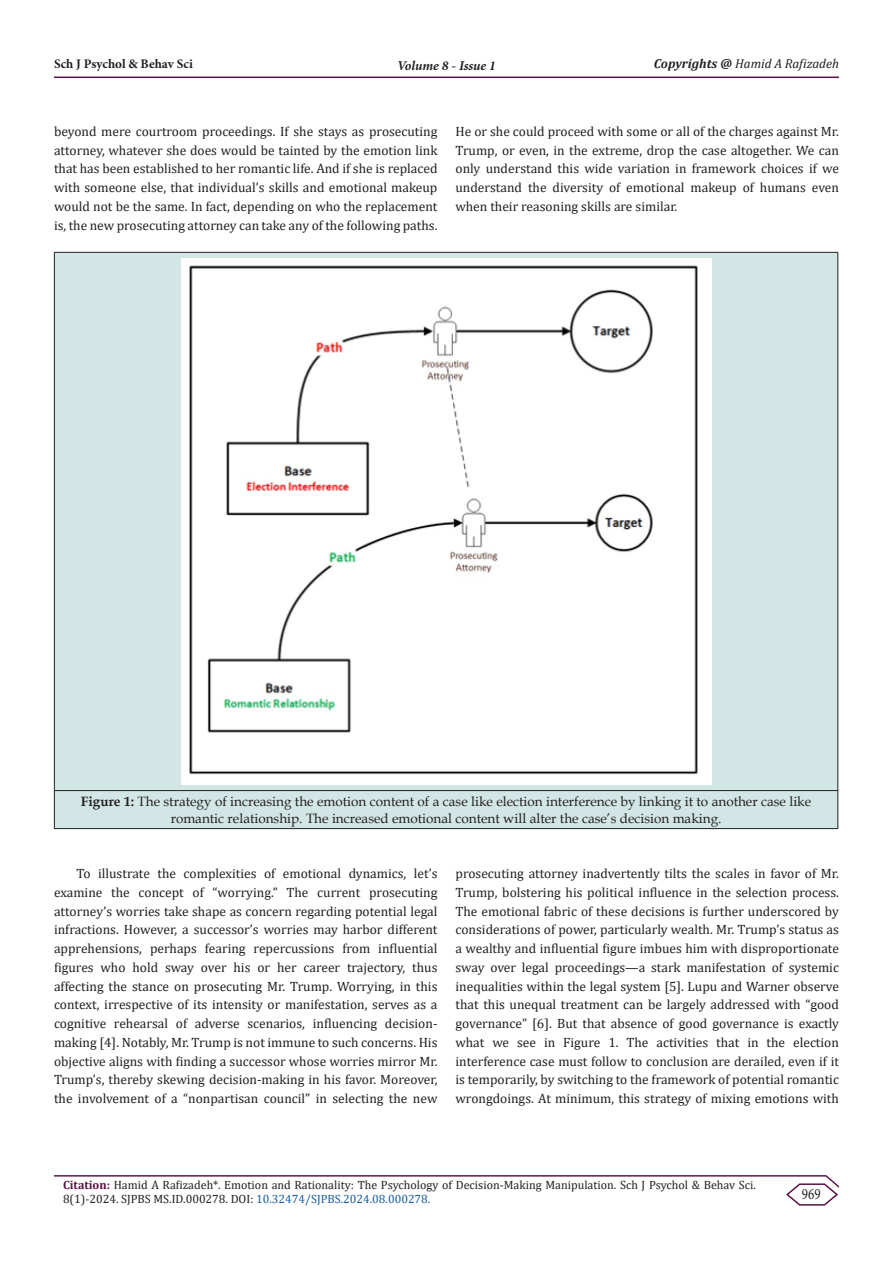
<style>
.page{position:relative;width:893px;height:1263px;background:#fff}
.page>*{position:absolute;margin:0;border:0;box-sizing:border-box;transform-origin:0 0}
.t1{font:15.75px "Minion Pro";color:#231f20;scale:.83 1}
.Normal__Web{font:13.5px/18.8px "Cambria";color:#231f20;text-align:justify}
.t2{font:13.5px/16.2px "Book Antiqua";color:#231f20;text-align:center}
.t3{font:italic 700 13.5px "Minion Pro";letter-spacing:-.005em;color:#231f20}
.t4{font:italic 13.05px "Cambria";color:#231f20}
.t5{font:700 13.05px "Minion Pro";color:#231f20}
.t6{font:12px/14.4px "Cambria";color:#231f20}
.s1{font-weight:700}
.s2{font-weight:700;color:#5c1043}
.s3{color:#175d9e}
</style>
<div class="page">
<hr style="left:54px;top:1175px;width:772px;height:1px;background:#5c1043">
<hr style="left:54px;top:77px;width:785px;height:1px;background:#5c1043">
<svg style="left:785px;top:1175px;width:54px;height:31px"></svg>
<div style="left:55px;top:253px;width:782px;height:575px;background:#d2e6e6"></div>
<hr style="left:54px;top:252px;width:784px;height:1px;background:#231f20">
<hr style="left:54px;top:253px;width:1px;height:537px;background:#231f20">
<hr style="left:837px;top:253px;width:1px;height:537px;background:#231f20">
<hr style="left:54px;top:790px;width:784px;height:1px;background:#231f20">
<hr style="left:54px;top:791px;width:1px;height:37px;background:#231f20">
<hr style="left:837px;top:791px;width:1px;height:37px;background:#231f20">
<hr style="left:54px;top:828px;width:784px;height:1px;background:#231f20">
<img style="left:181px;top:258px;width:530px;height:526px">
<p class="t5" style="left:54px;top:55px;width:140px">Sch J Psychol &amp; Behav Sci</p>
<p class="t3" style="left:397px;top:56px;width:100px">Volume 8 - Issue 1</p>
<p class="t4" style="left:654px;top:54px;width:187px"><span class="s1">Copyrights @</span> Hamid A Rafizadeh</p>
<p class="Normal__Web" style="left:54px;top:122px;width:385px">beyond mere courtroom proceedings. If she stays as prosecuting attorney, whatever she does would be tainted by the emotion link that has been established to her romantic life. And if she is replaced with someone else, that individual’s skills and emotional makeup would not be the same. In fact, depending on who the replacement is, the new prosecuting attorney can take any of the following paths.</p>
<p class="Normal__Web" style="left:455px;top:122px;width:385px">He or she could proceed with some or all of the charges against Mr.<br>Trump, or even, in the extreme, drop the case altogether. We can only understand this wide variation in framework choices if we understand the diversity of emotional makeup of humans even when their reasoning skills are similar.</p>
<p class="t2" style="left:81px;top:793px;width:732px"><span class="s1">Figure 1:</span> The strategy of increasing the emotion content of a case like election interference by linking it to another case like romantic relationship. The increased emotional content will alter the case’s decision making.</p>
<p class="Normal__Web" style="left:54px;top:864px;width:385px;text-indent:22px">To illustrate the complexities of emotional dynamics, let’s examine the concept of “worrying.” The current prosecuting attorney’s worries take shape as concern regarding potential legal infractions. However, a successor’s worries may harbor different apprehensions, perhaps fearing repercussions from influential figures who hold sway over his or her career trajectory, thus affecting the stance on prosecuting Mr. Trump. Worrying, in this context, irrespective of its intensity or manifestation, serves as a cognitive rehearsal of adverse scenarios, influencing decision&shy;making [4]. Notably, Mr. Trump is not immune to such concerns. His objective aligns with finding a successor whose worries mirror Mr.<br>Trump’s, thereby skewing decision-making in his favor. Moreover, the involvement of a “nonpartisan council” in selecting the new</p>
<p class="Normal__Web" style="left:455px;top:864px;width:385px">prosecuting attorney inadvertently tilts the scales in favor of Mr.<br>Trump, bolstering his political influence in the selection process.<br>The emotional fabric of these decisions is further underscored by considerations of power, particularly wealth. Mr. Trump’s status as a wealthy and influential figure imbues him with disproportionate sway over legal proceedings—a stark manifestation of systemic inequalities within the legal system [5]. Lupu and Warner observe that this unequal treatment can be largely addressed with “good governance” [6]. But that absence of good governance is exactly what we see in Figure 1. The activities that in the election interference case must follow to conclusion are derailed, even if it is temporarily, by switching to the framework of potential romantic wrongdoings. At minimum, this strategy of mixing emotions with</p>
<p class="t6" style="left:63px;top:1177px;width:694px"><span class="s2">Citation:</span> Hamid A Rafizadeh*. Emotion and Rationality: The Psychology of Decision-Making Manipulation. Sch J Psychol &amp; Behav Sci.<br>8(1)-2024. SJPBS MS.ID.000278. DOI: <span class="s3">10.32474/SJPBS.2024.08.000278.</span></p>
<p class="t1" style="left:802px;top:1184px;width:24px">969</p>
</div>
